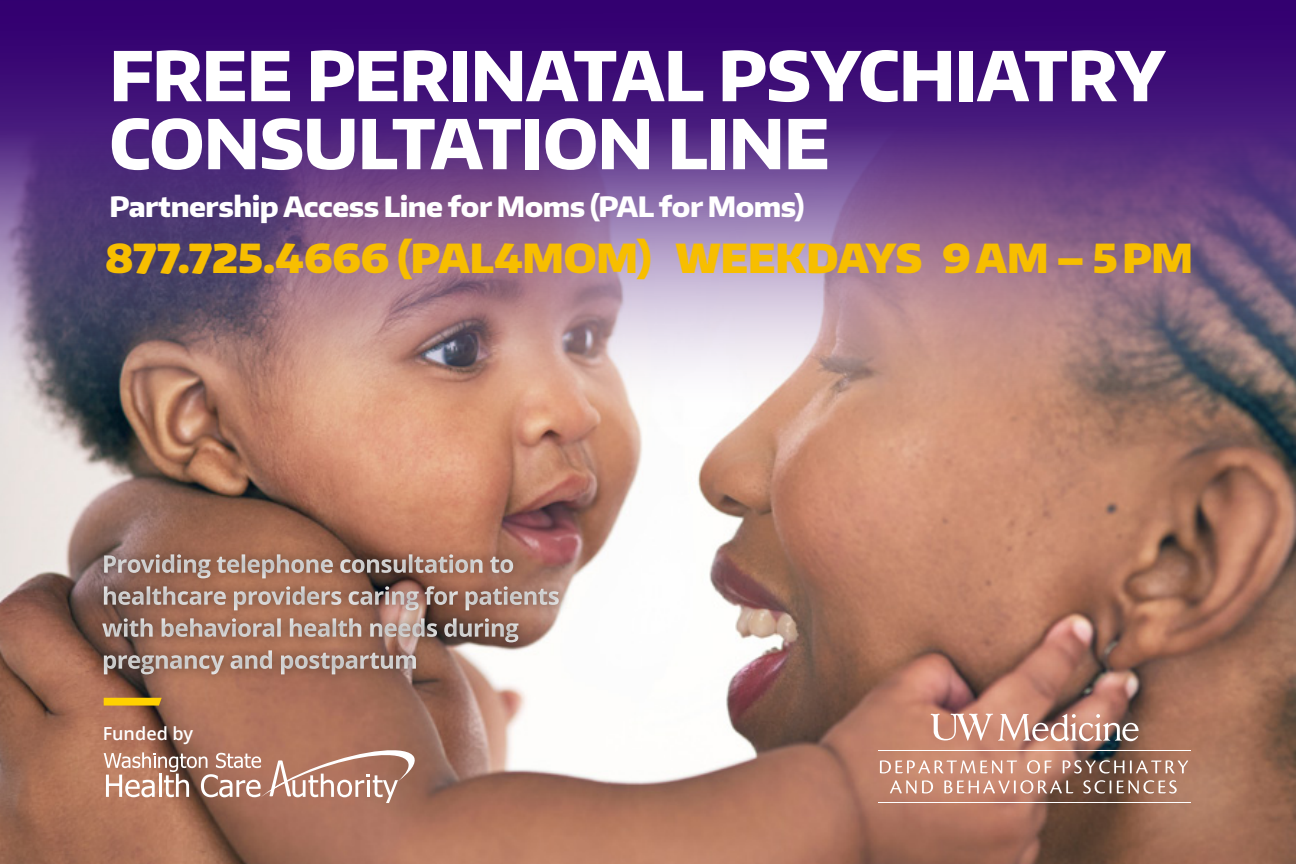
<style>
.page{position:relative;width:1296px;height:864px;background:#fff}
.page>*{position:absolute;margin:0;border:0;box-sizing:border-box;transform-origin:0 0}
.t1{font:800 68px/68px "Encode Sans Normal";letter-spacing:-.01em;color:#fff}
.t2{font:900 40px "Encode Sans Normal";color:#f7be00}
.t3{font:800 28px "Encode Sans Normal";letter-spacing:-.02em;color:#fff}
.t4{font:600 18px "Open Sans";color:#fff}
</style>
<div class="page">
<img style="left:0;top:431px;width:1296px;height:433px">
<hr style="left:878px;top:750px;width:313px;height:1px;background:#fff">
<hr style="left:878px;top:802px;width:313px;height:1px;background:#fff">
<svg style="left:104px;top:698px;width:58px;height:8px"></svg>
<img style="left:0;top:0;width:1296px;height:431px">
<div style="left:91px;top:542px;width:480px;height:145px;background:#000;opacity:.5"></div>
<svg style="left:931px;top:714px;width:208px;height:27px"></svg>
<svg style="left:104px;top:750px;width:311px;height:53px;background:#b88c7b"></svg>
<svg style="left:880px;top:760px;width:137px;height:14px;background:#d6a795"></svg>
<svg style="left:1027px;top:760px;width:25px;height:14px"></svg>
<svg style="left:1063px;top:760px;width:125px;height:14px;background:#a28173"></svg>
<svg style="left:890px;top:780px;width:43px;height:14px"></svg>
<svg style="left:944px;top:780px;width:129px;height:14px;background:#c69a8a"></svg>
<svg style="left:1083px;top:780px;width:28px;height:14px"></svg>
<svg style="left:1117px;top:780px;width:60px;height:14px"></svg>
<h1 class="t1" style="left:109px;top:40px;width:1058px">FREE PERINATAL PSYCHIATRY<br>CONSULTATION LINE</h1>
<p class="t3" style="left:109px;top:188px;width:697px">Partnership Access Line for Moms (PAL for Moms)</p>
<h2 class="t2" style="left:105px;top:232px;width:1089px">877.725.4666 (PAL4MOM) WEEKDAYS 9 AM – 5 PM</h2>
<h5 class="t4" style="left:103px;top:722px;width:92px">Funded by</h5>
</div>
